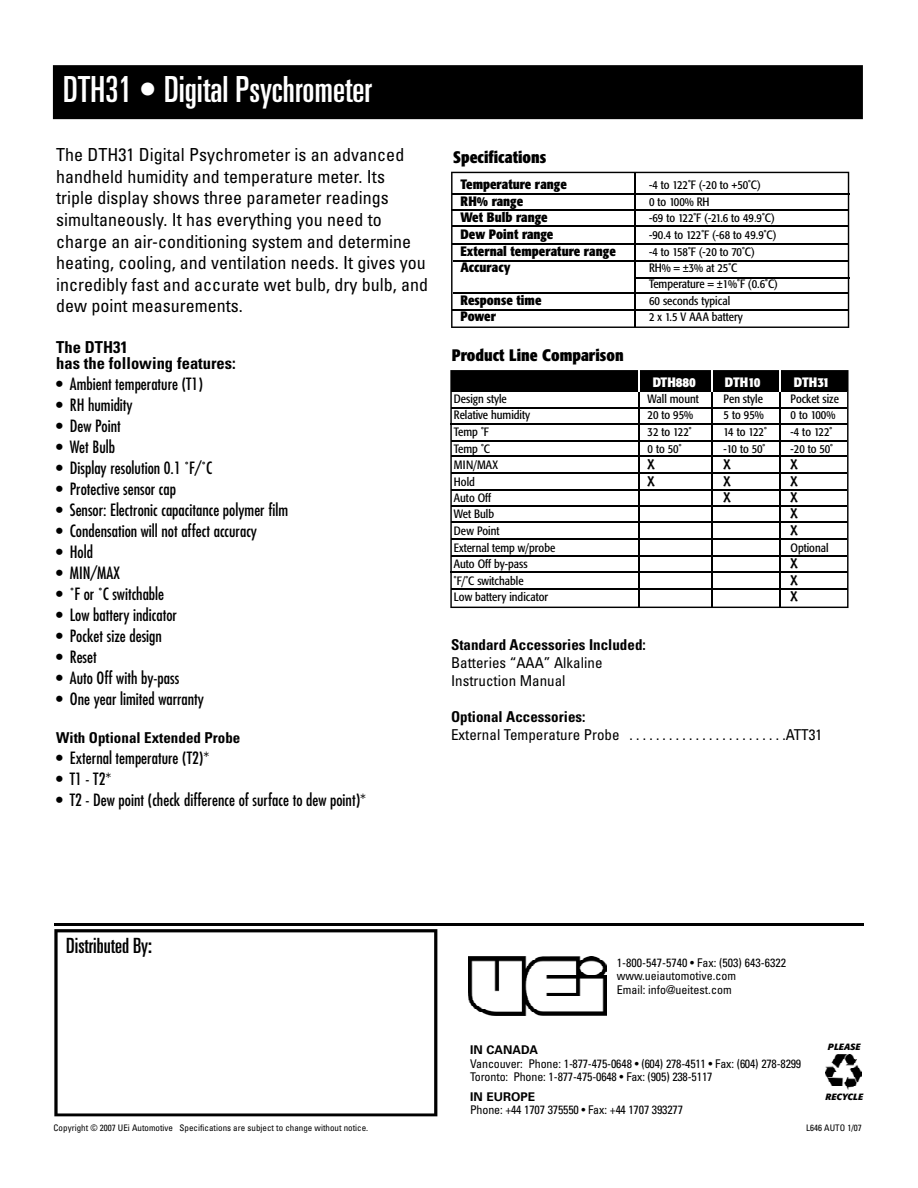
<style>
.page{position:relative;width:918px;height:1188px;background:#fff}
.page>*{position:absolute;margin:0;border:0;box-sizing:border-box;transform-origin:0 0}
.t1{font:ultra-condensed 36px "Univers LT Std";color:#fff}
.t2{font:ultra-condensed 21px "Univers LT Std";color:#000}
.t3{font:condensed 18px/21.6px "Univers LT Std";color:#000}
.t4{font:condensed 16.5px "Futura Std";color:#000}
.t5{font:700 condensed 16.5px "Formata";color:#000}
.t6{font:700 condensed 16.5px/16.5px "Univers LT Std";color:#000}
.t7{font:condensed 15px/18px "Univers LT Std";color:#000}
.t8{font:700 condensed 15px "Univers LT Std";color:#000}
.t9{font:700 condensed 13.5px "Formata";color:#000}
.t10{font:700 condensed 13.5px "Formata";color:#fff}
.t11{font:condensed 12px/16.5px "Formata";color:#000}
.t12{font:condensed 12px/13.4px "Univers LT Std";letter-spacing:-.02em;color:#000}
.t13{font:condensed 12px/13.5px "Univers LT Std";color:#000}
.t14{font:700 12px "Univers LT Std";color:#000}
.t15{font:100 12px "Marker Felt";color:#000}
.t16{font:condensed 9px "Univers LT Std";color:#000}
.t17{font:italic 700 9px "Formata";color:#000}
</style>
<div class="page">
<div style="left:53px;top:65px;width:810px;height:54px;background:#000"></div>
<hr style="left:54px;top:923px;width:810px;height:3px;background:#000">
<svg style="left:54px;top:929px;width:383px;height:187px"></svg>
<svg style="left:468px;top:956px;width:139px;height:60px"></svg>
<img style="left:468px;top:957px;width:139px;height:58px">
<img style="left:825px;top:1054px;width:36px;height:36px">
<svg style="left:451px;top:172px;width:398px;height:156px"></svg>
<hr style="left:452px;top:193px;width:397px;height:2px;background:#000">
<hr style="left:634px;top:173px;width:2px;height:154px;background:#000">
<hr style="left:453px;top:260px;width:396px;height:2px;background:#000">
<hr style="left:451px;top:209px;width:398px;height:2px;background:#000">
<hr style="left:635px;top:277px;width:214px;height:1px;background:#000">
<hr style="left:453px;top:292px;width:395px;height:1px;background:#000">
<hr style="left:453px;top:309px;width:396px;height:1px;background:#000">
<hr style="left:452px;top:244px;width:397px;height:1px;background:#000">
<hr style="left:453px;top:226px;width:396px;height:1px;background:#000">
<svg style="left:450px;top:370px;width:399px;height:238px"></svg>
<hr style="left:451px;top:390px;width:396px;height:2px;background:#000">
<hr style="left:451px;top:407px;width:396px;height:2px;background:#000">
<hr style="left:450px;top:424px;width:397px;height:1px;background:#000">
<hr style="left:451px;top:440px;width:396px;height:1px;background:#000">
<hr style="left:451px;top:456px;width:396px;height:1px;background:#000">
<hr style="left:451px;top:472px;width:396px;height:2px;background:#000">
<hr style="left:451px;top:489px;width:396px;height:1px;background:#000">
<hr style="left:451px;top:505px;width:396px;height:2px;background:#000">
<hr style="left:451px;top:522px;width:397px;height:1px;background:#000">
<hr style="left:451px;top:538px;width:396px;height:2px;background:#000">
<hr style="left:451px;top:555px;width:396px;height:2px;background:#000">
<hr style="left:450px;top:571px;width:397px;height:2px;background:#000">
<hr style="left:451px;top:589px;width:397px;height:1px;background:#000">
<hr style="left:638px;top:370px;width:2px;height:238px;background:#000">
<hr style="left:711px;top:371px;width:1px;height:237px;background:#000">
<hr style="left:780px;top:371px;width:1px;height:236px;background:#000">
<div style="left:451px;top:371px;width:397px;height:20px;background:#000"></div>
<hr style="left:638px;top:368px;width:2px;height:23px;background:#fff">
<svg style="left:711px;top:370px;width:1px;height:22px"></svg>
<hr style="left:779px;top:369px;width:2px;height:23px;background:#fff">
<h1 class="t1" style="left:63px;top:76px;width:310px">DTH31 • Digital Psychrometer</h1>
<p class="t3" style="left:56px;top:146px;width:373px">The DTH31 Digital Psychrometer is an advanced handheld humidity and temperature meter. Its<br>triple display shows three parameter readings simultaneously. It has everything you need to charge an air-conditioning system and determine heating, cooling, and ventilation needs. It gives you incredibly fast and accurate wet bulb, dry bulb, and dew point measurements.</p>
<h3 class="t6" style="left:56px;top:341px;width:181px">The DTH31<br>has the following features:</h3>
<h3 class="t4" style="left:56px;top:377px;width:148px">• Ambient temperature (T1)</h3>
<h3 class="t4" style="left:56px;top:398px;width:78px">• RH humidity</h3>
<h3 class="t4" style="left:56px;top:419px;width:66px">• Dew Point</h3>
<h3 class="t4" style="left:56px;top:440px;width:60px">• Wet Bulb</h3>
<h3 class="t4" style="left:56px;top:461px;width:158px">• Display resolution 0.1 ˚F/˚C</h3>
<h3 class="t4" style="left:56px;top:482px;width:121px">• Protective sensor cap</h3>
<h3 class="t4" style="left:56px;top:503px;width:234px">• Sensor: Electronic capacitance polymer film</h3>
<h3 class="t4" style="left:56px;top:524px;width:202px">• Condensation will not affect accuracy</h3>
<h3 class="t4" style="left:56px;top:545px;width:38px">• Hold</h3>
<h3 class="t4" style="left:56px;top:566px;width:66px">• MIN/MAX</h3>
<h3 class="t4" style="left:56px;top:587px;width:110px">• ˚F or ˚C switchable</h3>
<h3 class="t4" style="left:56px;top:608px;width:122px">• Low battery indicator</h3>
<h3 class="t4" style="left:56px;top:629px;width:107px">• Pocket size design</h3>
<h3 class="t4" style="left:56px;top:650px;width:42px">• Reset</h3>
<h3 class="t4" style="left:56px;top:671px;width:125px">• Auto Off with by-pass</h3>
<h3 class="t4" style="left:56px;top:692px;width:149px">• One year limited warranty</h3>
<p class="t8" style="left:56px;top:732px;width:186px">With Optional Extended Probe</p>
<h3 class="t4" style="left:56px;top:750px;width:155px">• External temperature (T2)*</h3>
<h3 class="t4" style="left:56px;top:771px;width:57px">• T1 - T2*</h3>
<h3 class="t4" style="left:56px;top:792px;width:312px">• T2 - Dew point (check difference of surface to dew point)*</h3>
<h3 class="t5" style="left:453px;top:150px;width:95px">Specifications</h3>
<p class="t9" style="left:460px;top:179px;width:108px">Temperature range</p>
<p class="t11" style="left:649px;top:178px;width:113px">-4 to 122˚F (-20 to +50˚C)</p>
<p class="t9" style="left:460px;top:196px;width:64px">RH% range</p>
<p class="t11" style="left:649px;top:194px;width:62px">0 to 100% RH</p>
<p class="t9" style="left:460px;top:212px;width:89px">Wet Bulb range</p>
<p class="t11" style="left:649px;top:211px;width:127px">-69 to 122˚F (-21.6 to 49.9˚C)</p>
<p class="t9" style="left:460px;top:229px;width:95px">Dew Point range</p>
<p class="t11" style="left:649px;top:227px;width:129px">-90.4 to 122˚F (-68 to 49.9˚C)</p>
<p class="t9" style="left:460px;top:245px;width:157px">External temperature range</p>
<p class="t11" style="left:649px;top:244px;width:107px">-4 to 158˚F (-20 to 70˚C)</p>
<p class="t9" style="left:460px;top:261px;width:52px">Accuracy</p>
<p class="t11" style="left:649px;top:260px;width:131px">RH% = ±3% at 25˚C<br>Temperature = ±1%˚F (0.6˚C)</p>
<p class="t9" style="left:460px;top:295px;width:83px">Response time</p>
<p class="t11" style="left:649px;top:293px;width:83px">60 seconds typical</p>
<p class="t9" style="left:460px;top:311px;width:37px">Power</p>
<p class="t11" style="left:649px;top:310px;width:95px">2 x 1.5 V AAA battery</p>
<h3 class="t5" style="left:452px;top:348px;width:173px">Product Line Comparison</h3>
<p class="t10" style="left:653px;top:376px;width:45px">DTH880</p>
<p class="t10" style="left:725px;top:376px;width:37px">DTH10</p>
<p class="t10" style="left:794px;top:376px;width:37px">DTH31</p>
<p class="t11" style="left:454px;top:392px;width:54px">Design style</p>
<p class="t11" style="left:648px;top:392px;width:53px">Wall mount</p>
<p class="t11" style="left:724px;top:392px;width:41px">Pen style</p>
<p class="t11" style="left:791px;top:392px;width:50px">Pocket size</p>
<p class="t11" style="left:454px;top:408px;width:78px">Relative humidity</p>
<p class="t11" style="left:648px;top:408px;width:47px">20 to 95%</p>
<p class="t11" style="left:724px;top:408px;width:42px">5 to 95%</p>
<p class="t11" style="left:791px;top:408px;width:46px">0 to 100%</p>
<p class="t11" style="left:454px;top:424px;width:36px">Temp ˚F</p>
<p class="t11" style="left:648px;top:424px;width:45px">32 to 122˚</p>
<p class="t11" style="left:724px;top:424px;width:45px">14 to 122˚</p>
<p class="t11" style="left:791px;top:424px;width:43px">-4 to 122˚</p>
<p class="t11" style="left:454px;top:441px;width:38px">Temp ˚C</p>
<p class="t11" style="left:648px;top:441px;width:35px">0 to 50˚</p>
<p class="t11" style="left:724px;top:441px;width:43px">-10 to 50˚</p>
<p class="t11" style="left:791px;top:441px;width:44px">-20 to 50˚</p>
<p class="t11" style="left:454px;top:458px;width:46px">MIN/MAX</p>
<p class="t15" style="left:648px;top:459px;width:9px">X</p>
<p class="t15" style="left:724px;top:459px;width:9px">X</p>
<p class="t15" style="left:791px;top:459px;width:9px">X</p>
<p class="t11" style="left:454px;top:474px;width:22px">Hold</p>
<p class="t15" style="left:648px;top:475px;width:9px">X</p>
<p class="t15" style="left:724px;top:475px;width:9px">X</p>
<p class="t15" style="left:791px;top:475px;width:9px">X</p>
<p class="t11" style="left:454px;top:491px;width:39px">Auto Off</p>
<p class="t15" style="left:724px;top:492px;width:9px">X</p>
<p class="t15" style="left:791px;top:492px;width:9px">X</p>
<p class="t11" style="left:454px;top:507px;width:42px">Wet Bulb</p>
<p class="t15" style="left:791px;top:508px;width:9px">X</p>
<p class="t11" style="left:454px;top:523px;width:47px">Dew Point</p>
<p class="t15" style="left:791px;top:525px;width:9px">X</p>
<p class="t11" style="left:454px;top:540px;width:103px">External temp w/probe</p>
<p class="t11" style="left:791px;top:540px;width:39px">Optional</p>
<p class="t11" style="left:454px;top:557px;width:75px">Auto Off by-pass</p>
<p class="t15" style="left:791px;top:558px;width:9px">X</p>
<p class="t11" style="left:454px;top:573px;width:71px">˚F/˚C switchable</p>
<p class="t15" style="left:791px;top:574px;width:9px">X</p>
<p class="t11" style="left:454px;top:590px;width:96px">Low battery indicator</p>
<p class="t15" style="left:791px;top:591px;width:9px">X</p>
<p class="t8" style="left:451px;top:639px;width:196px">Standard Accessories Included:</p>
<p class="t7" style="left:451px;top:655px;width:153px">Batteries “AAA” Alkaline<br>Instruction Manual</p>
<p class="t8" style="left:451px;top:711px;width:136px">Optional Accessories:</p>
<p class="t7" style="left:451px;top:727px;width:373px">External Temperature Probe . . . . . . . . . . . . . . . . . . . . . . . .ATT31</p>
<h2 class="t2" style="left:66px;top:937px;width:87px">Distributed By:</h2>
<p class="t13" style="left:617px;top:958px;width:171px">1-800-547-5740 • Fax: (503) 643-6322 www.ueiautomotive.com<br>Email: info@ueitest.com</p>
<p class="t14" style="left:470px;top:1045px;width:70px">IN CANADA</p>
<p class="t12" style="left:470px;top:1058px;width:333px">Vancouver: Phone: 1-877-475-0648 • (604) 278-4511 • Fax: (604) 278-8299<br>Toronto: Phone: 1-877-475-0648 • Fax: (905) 238-5117</p>
<p class="t14" style="left:470px;top:1092px;width:66px">IN EUROPE</p>
<p class="t12" style="left:470px;top:1105px;width:214px">Phone: +44 1707 375550 • Fax: +44 1707 393277</p>
<p class="t17" style="left:828px;top:1043px;width:34px">PLEASE</p>
<p class="t17" style="left:825px;top:1093px;width:39px">RECYCLE</p>
<p class="t16" style="left:54px;top:1125px;width:316px">Copyright © 2007 UEi Automotive Specifications are subject to change without notice.</p>
<p class="t16" style="left:806px;top:1125px;width:57px">L646 AUTO 1/07</p>
</div>
